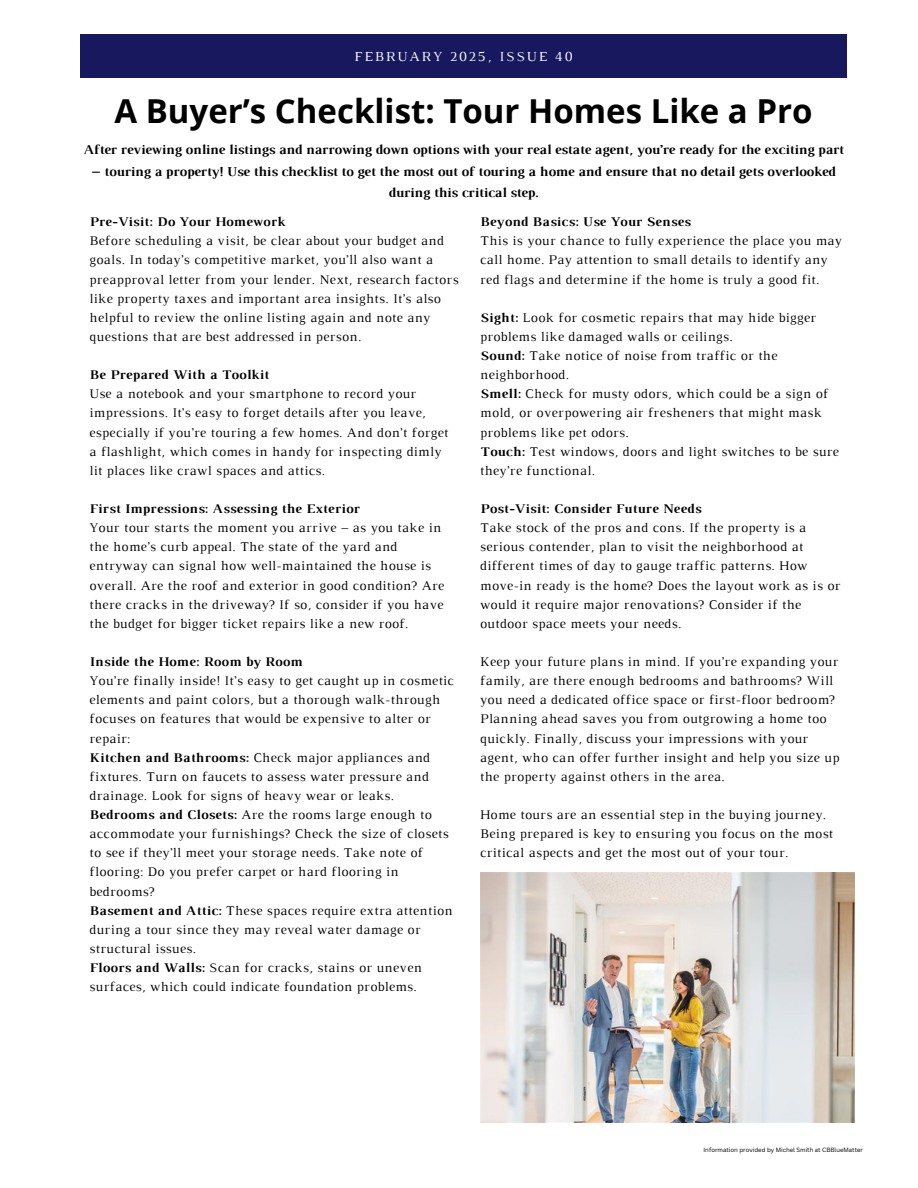
<style>
.page{position:relative;width:918px;height:1188px;background:#fff}
.page>*{position:absolute;margin:0;border:0;box-sizing:border-box;transform-origin:0 0}
.t1{font:700 33px "Open Sans";color:#000}
.t2{font:14.1px "Luthier";letter-spacing:.14em;color:#fff}
.t3{font:700 13.8px/21.3px "Luthier";color:#000;text-align:center}
.t4{font:13.5px/19.2px "Luthier";letter-spacing:.03em;color:#000}
.t5{font:6px "Canva Sans";color:#000}
.s1{font-weight:700}
</style>
<div class="page">
<div style="left:80px;top:35px;width:766px;height:43px;background:#17185d"></div>
<img style="left:480px;top:872px;width:375px;height:251px">
<p class="t2" style="left:354px;top:51px;width:220px">FEBRUARY 2025, ISSUE 40</p>
<h2 class="t1" style="left:114px;top:88px;width:700px">A Buyer’s Checklist: Tour Homes Like a Pro</h2>
<h3 class="t3" style="left:83px;top:140px;width:762px">After reviewing online listings and narrowing down options with your real estate agent, you’re ready for the exciting part</h3>
<h3 class="t3" style="left:91px;top:162px;width:746px">– touring a property! Use this checklist to get the most out of touring a home and ensure that no detail gets overlooked during this critical step.</h3>
<h4 class="t4" style="left:90px;top:213px;width:371px"><span class="s1">Pre-Visit: Do Your Homework<br></span>Before scheduling a visit, be clear about your budget and goals. In today’s competitive market, you’ll also want a preapproval letter from your lender. Next, research factors like property taxes and important area insights. It’s also helpful to review the online listing again and note any questions that are best addressed in person.</h4>
<h4 class="t4" style="left:90px;top:366px;width:360px"><span class="s1">Be Prepared With a Toolkit<br></span>Use a notebook and your smartphone to record your impressions. It’s easy to forget details after you leave, especially if you’re touring a few homes. And don’t forget a flashlight, which comes in handy for inspecting dimly lit places like crawl spaces and attics.</h4>
<h4 class="t4" style="left:90px;top:500px;width:356px"><span class="s1">First Impressions: Assessing the Exterior<br></span>Your tour starts the moment you arrive – as you take in the home’s curb appeal. The state of the yard and entryway can signal how well-maintained the house is overall. Are the roof and exterior in good condition? Are there cracks in the driveway? If so, consider if you have the budget for bigger ticket repairs like a new roof.</h4>
<h4 class="t4" style="left:90px;top:653px;width:366px"><span class="s1">Inside the Home: Room by Room<br></span>You’re finally inside! It’s easy to get caught up in cosmetic elements and paint colors, but a thorough walk-through focuses on features that would be expensive to alter or repair:<br><span class="s1">Kitchen and Bathrooms:</span> Check major appliances and fixtures. Turn on faucets to assess water pressure and drainage. Look for signs of heavy wear or leaks.<br><span class="s1">Bedrooms and Closets:</span> Are the rooms large enough to accommodate your furnishings? Check the size of closets to see if they’ll meet your storage needs. Take note of flooring: Do you prefer carpet or hard flooring in bedrooms?<br><span class="s1">Basement and Attic:</span> These spaces require extra attention during a tour since they may reveal water damage or structural issues.<br><span class="s1">Floors and Walls:</span> Scan for cracks, stains or uneven surfaces, which could indicate foundation problems.</h4>
<h4 class="t4" style="left:480px;top:213px;width:363px"><span class="s1">Beyond Basics: Use Your Senses<br></span>This is your chance to fully experience the place you may call home. Pay attention to small details to identify any red flags and determine if the home is truly a good fit.</h4>
<h4 class="t4" style="left:480px;top:309px;width:360px"><span class="s1">Sight:</span> Look for cosmetic repairs that may hide bigger problems like damaged walls or ceilings.<br><span class="s1">Sound:</span> Take notice of noise from traffic or the neighborhood.<br><span class="s1">Smell:</span> Check for musty odors, which could be a sign of mold, or overpowering air fresheners that might mask problems like pet odors.<br><span class="s1">Touch:</span> Test windows, doors and light switches to be sure they’re functional.</h4>
<h4 class="t4" style="left:480px;top:500px;width:362px"><span class="s1">Post-Visit: Consider Future Needs<br></span>Take stock of the pros and cons. If the property is a serious contender, plan to visit the neighborhood at different times of day to gauge traffic patterns. How move-in ready is the home? Does the layout work as is or would it require major renovations? Consider if the outdoor space meets your needs.</h4>
<h4 class="t4" style="left:480px;top:653px;width:361px">Keep your future plans in mind. If you’re expanding your family, are there enough bedrooms and bathrooms? Will you need a dedicated office space or first-floor bedroom?<br>Planning ahead saves you from outgrowing a home too quickly. Finally, discuss your impressions with your agent, who can offer further insight and help you size up the property against others in the area.</h4>
<h4 class="t4" style="left:480px;top:806px;width:355px">Home tours are an essential step in the buying journey.<br>Being prepared is key to ensuring you focus on the most critical aspects and get the most out of your tour.</h4>
<h1 class="t5" style="left:704px;top:1146px;width:161px">Information provided by Michel Smith at CBBlueMatter</h1>
</div>
